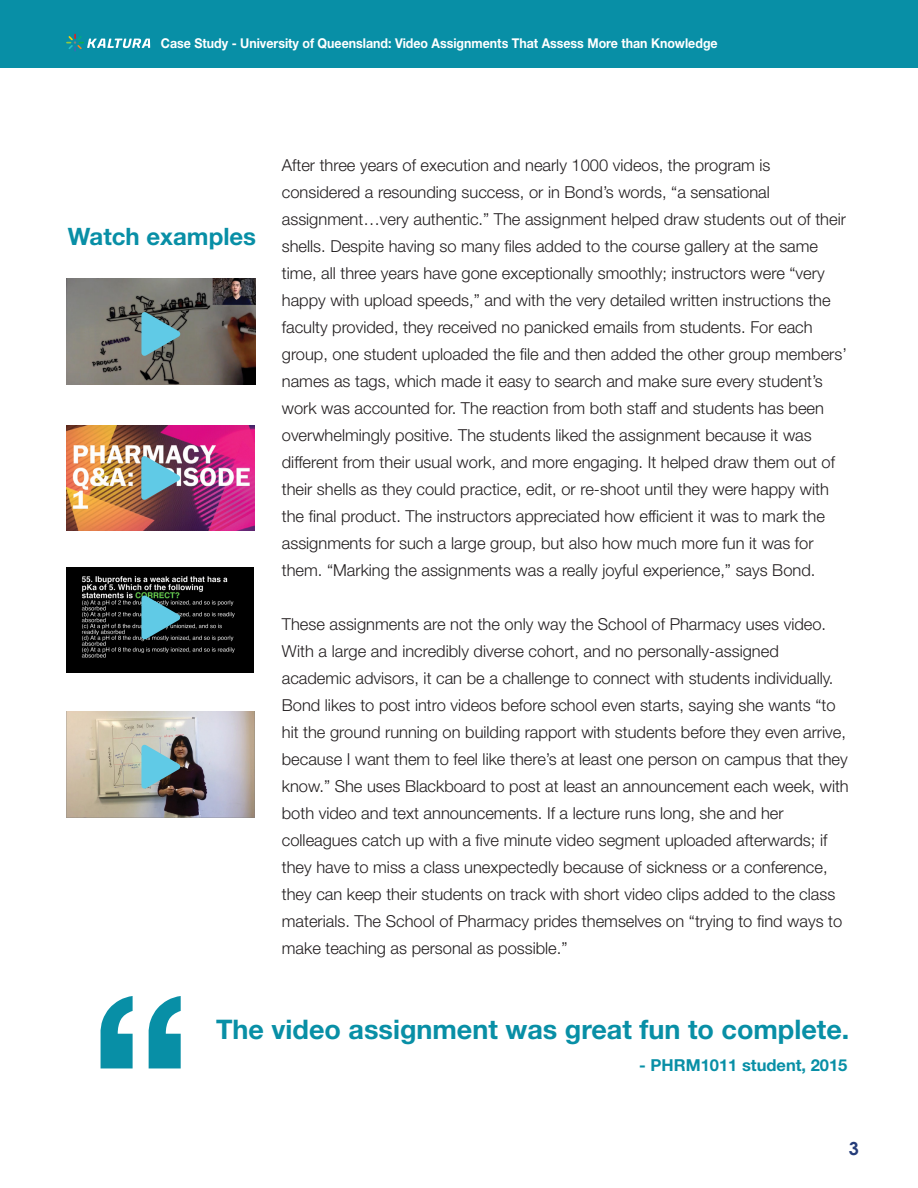
<style>
.page{position:relative;width:918px;height:1188px;background:#fff}
.page>*{position:absolute;margin:0;border:0;box-sizing:border-box;transform-origin:0 0}
.t1{font:700 27px "Helvetica Neue";color:#088fa6}
.t2{font:700 24px "Helvetica Neue";color:#088fa6}
.t3{font:700 18px "Century Gothic";color:#253d7a}
.t4{font:300 16.5px/27px "Helvetica Neue";color:#231f20}
.t5{font:700 16.5px "Helvetica Neue";color:#088fa6}
.t6{font:700 13.5px "Helvetica Neue";color:#fff;scale:.92 1}
</style>
<div class="page">
<svg style="left:100px;top:996px;width:81px;height:72px"></svg>
<div style="left:0;top:0;width:918px;height:67px;background:#088fa6"></div>
<img style="left:66px;top:279px;width:189px;height:106px">
<img style="left:67px;top:425px;width:188px;height:106px">
<img style="left:67px;top:568px;width:187px;height:105px">
<img style="left:66px;top:712px;width:189px;height:106px">
<svg style="left:139px;top:309px;width:45px;height:47px;background:#61929b"></svg>
<svg style="left:139px;top:453px;width:45px;height:47px;background:#7697a7"></svg>
<svg style="left:139px;top:592px;width:45px;height:48px;background:#3d737a"></svg>
<svg style="left:139px;top:741px;width:45px;height:48px;background:#6c969d"></svg>
<svg style="left:66px;top:34px;width:84px;height:18px"></svg>
<p class="t6" style="left:161px;top:35px;width:607px">Case Study - University of Queensland: Video Assignments That Assess More than Knowledge</p>
<h2 class="t2" style="left:68px;top:221px;width:190px">Watch examples</h2>
<p class="t4" style="left:282px;top:152px;width:567px">After three years of execution and nearly 1000 videos, the program is considered a resounding success, or in Bond’s words, “a sensational assignment…very authentic.” The assignment helped draw students out of their shells. Despite having so many files added to the course gallery at the same time, all three years have gone exceptionally smoothly; instructors were “very happy with upload speeds,” and with the very detailed written instructions the faculty provided, they received no panicked emails from students. For each group, one student uploaded the file and then added the other group members’ names as tags, which made it easy to search and make sure every student’s work was accounted for. The reaction from both staff and students has been overwhelmingly positive. The students liked the assignment because it was different from their usual work, and more engaging. It helped draw them out of their shells as they could practice, edit, or re-shoot until they were happy with the final product. The instructors appreciated how efficient it was to mark the assignments for such a large group, but also how much more fun it was for them. “Marking the assignments was a really joyful experience,” says Bond.</p>
<p class="t4" style="left:282px;top:611px;width:568px">These assignments are not the only way the School of Pharmacy uses video.<br>With a large and incredibly diverse cohort, and no personally-assigned academic advisors, it can be a challenge to connect with students individually.<br>Bond likes to post intro videos before school even starts, saying she wants “to hit the ground running on building rapport with students before they even arrive, because I want them to feel like there’s at least one person on campus that they know.” She uses Blackboard to post at least an announcement each week, with both video and text announcements. If a lecture runs long, she and her colleagues catch up with a five minute video segment uploaded afterwards; if they have to miss a class unexpectedly because of sickness or a conference, they can keep their students on track with short video clips added to the class materials. The School of Pharmacy prides themselves on “trying to find ways to make teaching as personal as possible.”</p>
<h1 class="t1" style="left:216px;top:1012px;width:635px">The video assignment was great fun to complete.</h1>
<p class="t5" style="left:639px;top:1055px;width:210px">- PHRM1011 student, 2015</p>
<p class="t3" style="left:849px;top:1135px;width:12px">3</p>
</div>
